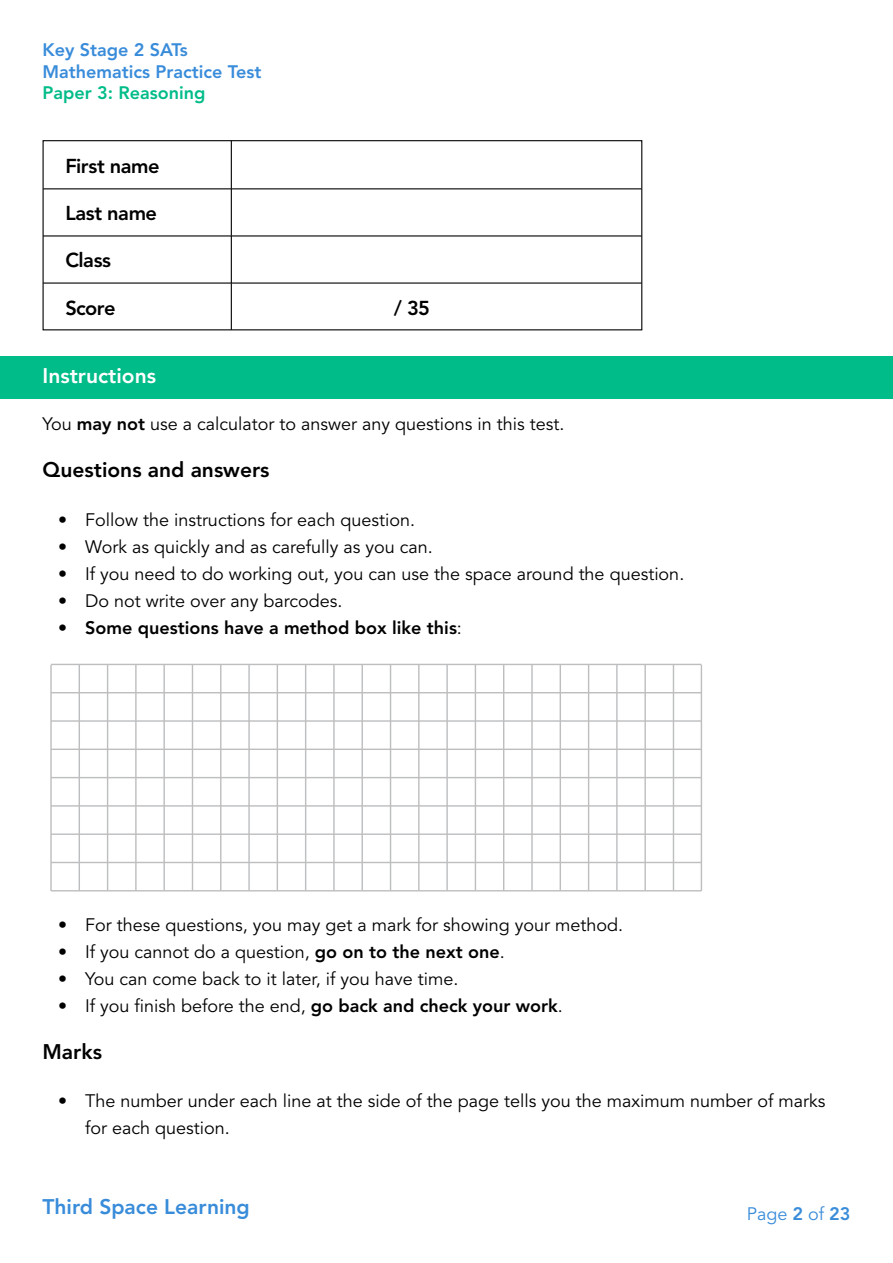
<style>
.page{position:relative;width:893px;height:1263px;background:#fff}
.page>*{position:absolute;margin:0;border:0;box-sizing:border-box;transform-origin:0 0}
.t1{font:800 21px "Avenir";color:#000}
.t2{font:800 21px "Avenir";color:#398cda}
.t3{font:800 21px "Avenir";color:#fff}
.t4{font:800 19.95px "Avenir";letter-spacing:-.025em;color:#000}
.t5{font:18px/27px "Avenir";color:#000}
.t6{font:800 18px "Avenir";color:#000}
.t7{font:800 18px/21.6px "Avenir";color:#398cda}
.t8{font:800 18px "Avenir";color:#00bc89}
.t9{font:18px "Avenir";color:#398cda}
.s1{font-weight:800}
.s2{font-weight:400}
</style>
<div class="page">
<div style="left:43px;top:140px;width:599px;height:190px;border:1px solid #000"></div>
<hr style="left:231px;top:141px;width:1px;height:189px;background:#000">
<hr style="left:43px;top:188px;width:599px;height:1px;background:#000">
<hr style="left:43px;top:235px;width:599px;height:1px;background:#000">
<hr style="left:43px;top:282px;width:599px;height:2px;background:#000">
<div style="left:0;top:356px;width:893px;height:43px;background:#00bc89"></div>
<hr style="left:79px;top:665px;width:1px;height:226px;background:#bcbec0">
<hr style="left:50px;top:665px;width:2px;height:226px;background:#bcbec0">
<hr style="left:107px;top:665px;width:1px;height:226px;background:#bcbec0">
<hr style="left:135px;top:665px;width:2px;height:226px;background:#bcbec0">
<hr style="left:163px;top:665px;width:2px;height:226px;background:#bcbec0">
<hr style="left:192px;top:665px;width:1px;height:226px;background:#bcbec0">
<hr style="left:220px;top:665px;width:1px;height:226px;background:#bcbec0">
<hr style="left:248px;top:665px;width:2px;height:226px;background:#bcbec0">
<hr style="left:277px;top:665px;width:1px;height:226px;background:#bcbec0">
<hr style="left:305px;top:665px;width:1px;height:226px;background:#bcbec0">
<hr style="left:333px;top:665px;width:2px;height:226px;background:#bcbec0">
<hr style="left:362px;top:665px;width:1px;height:226px;background:#bcbec0">
<hr style="left:390px;top:665px;width:1px;height:226px;background:#bcbec0">
<hr style="left:418px;top:665px;width:2px;height:226px;background:#bcbec0">
<hr style="left:446px;top:665px;width:2px;height:226px;background:#bcbec0">
<hr style="left:475px;top:665px;width:1px;height:226px;background:#bcbec0">
<hr style="left:503px;top:665px;width:1px;height:226px;background:#bcbec0">
<hr style="left:531px;top:665px;width:2px;height:226px;background:#bcbec0">
<hr style="left:560px;top:665px;width:1px;height:226px;background:#bcbec0">
<hr style="left:588px;top:665px;width:1px;height:226px;background:#bcbec0">
<hr style="left:616px;top:665px;width:2px;height:226px;background:#bcbec0">
<hr style="left:644px;top:665px;width:2px;height:226px;background:#bcbec0">
<hr style="left:673px;top:665px;width:1px;height:226px;background:#bcbec0">
<hr style="left:701px;top:665px;width:1px;height:226px;background:#bcbec0">
<hr style="left:51px;top:664px;width:650px;height:1px;background:#bcbec0">
<hr style="left:51px;top:692px;width:650px;height:1px;background:#bcbec0">
<hr style="left:51px;top:720px;width:650px;height:2px;background:#bcbec0">
<hr style="left:51px;top:749px;width:650px;height:1px;background:#bcbec0">
<hr style="left:51px;top:777px;width:650px;height:1px;background:#bcbec0">
<hr style="left:51px;top:805px;width:650px;height:2px;background:#bcbec0">
<hr style="left:51px;top:833px;width:650px;height:2px;background:#bcbec0">
<hr style="left:51px;top:862px;width:650px;height:1px;background:#bcbec0">
<hr style="left:51px;top:890px;width:650px;height:1px;background:#bcbec0">
<p class="t7" style="left:43px;top:39px;width:221px">Key Stage 2 SATs<br>Mathematics Practice Test</p>
<p class="t8" style="left:43px;top:82px;width:164px">Paper 3: Reasoning</p>
<p class="t4" style="left:65px;top:154px;width:96px">First name</p>
<p class="t4" style="left:65px;top:201px;width:93px">Last name</p>
<p class="t4" style="left:65px;top:249px;width:47px">Class</p>
<p class="t4" style="left:65px;top:296px;width:52px">Score</p>
<p class="t4" style="left:394px;top:296px;width:37px">/ 35</p>
<p class="t3" style="left:43px;top:363px;width:115px">Instructions</p>
<p class="t5" style="left:43px;top:411px;width:523px">You <span class="s1">may not</span> use a calculator to answer any questions in this test.</p>
<p class="t1" style="left:43px;top:457px;width:229px">Questions and answers</p>
<p class="t5" style="left:58px;top:507px;width:358px">• Follow the instructions for each question.</p>
<p class="t5" style="left:58px;top:534px;width:376px">• Work as quickly and as carefully as you can.</p>
<p class="t5" style="left:58px;top:561px;width:628px">• If you need to do working out, you can use the space around the question.</p>
<p class="t5" style="left:58px;top:588px;width:286px">• Do not write over any barcodes.</p>
<p class="t6" style="left:58px;top:617px;width:405px">• Some questions have a method box like this<span class="s2">:</span></p>
<p class="t5" style="left:58px;top:912px;width:567px">• For these questions, you may get a mark for showing your method.</p>
<p class="t5" style="left:58px;top:939px;width:448px">• If you cannot do a question, <span class="s1">go on to the next one</span>.</p>
<p class="t5" style="left:58px;top:966px;width:402px">• You can come back to it later, if you have time.</p>
<p class="t5" style="left:58px;top:993px;width:506px">• If you finish before the end, <span class="s1">go back and check your work</span>.</p>
<p class="t1" style="left:43px;top:1039px;width:61px">Marks</p>
<p class="t5" style="left:85px;top:1088px;width:742px;text-indent:-27px">• The number under each line at the side of the page tells you the maximum number of marks for each question.</p>
<p class="t2" style="left:43px;top:1194px;width:209px">Third Space Learning</p>
<p class="t9" style="left:747px;top:1204px;width:105px">Page <span class="s1">2</span> of <span class="s1">23</span></p>
</div>
